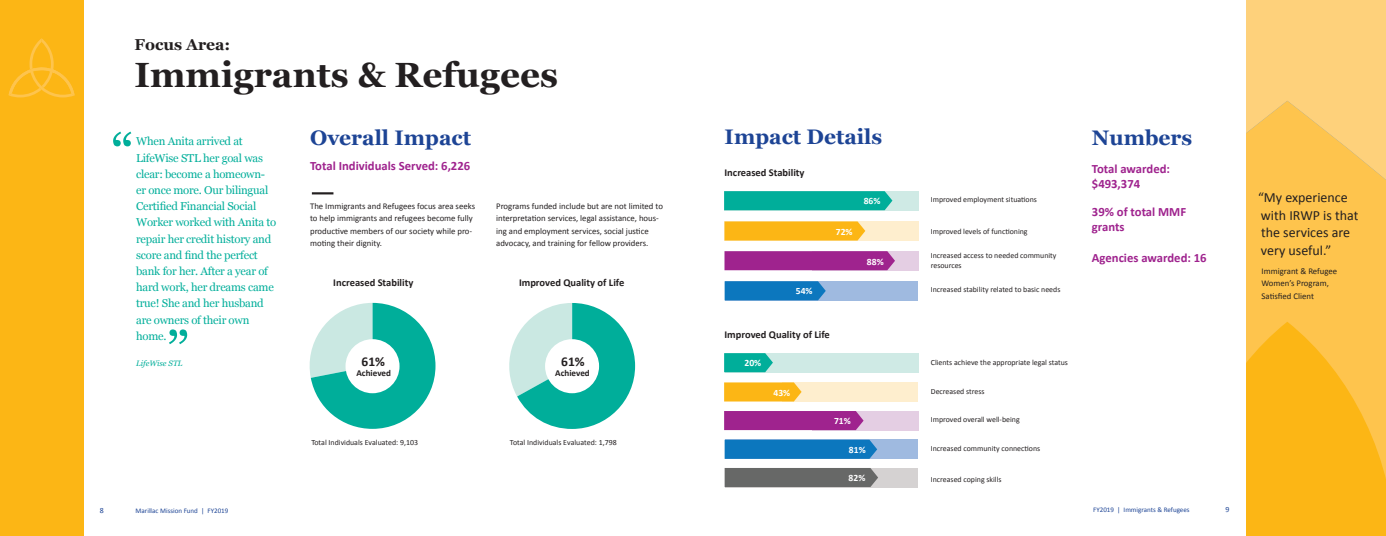
<style>
.page{position:relative;width:1386px;height:536px;background:#fff}
.page>*{position:absolute;margin:0;border:0;box-sizing:border-box;transform-origin:0 0}
.t1{font:56px "Georgia";color:#00ae9a}
.t2{font:700 35px "Georgia";color:#231f20}
.t3{font:700 21px "Georgia";color:#1d4495}
.t4{font:700 15.75px "Georgia";color:#231f20}
.t5{font:14px/17.5px "Calibri";color:#231f20}
.t6{font:700 13.47px "Calibri";color:#231f20}
.t7{font:700 12.69px/15.3px "Calibri";color:#9f238e}
.t8{font:11.38px/16.2px "Georgia";letter-spacing:-.02em;color:#00ae9a}
.t9{font:700 10.5px "Calibri";color:#231f20}
.t10{font:700 9.62px "Calibri";color:#fff}
.t11{font:700 9.1px "Calibri";color:#231f20}
.t12{font:8.75px/12.2px "Calibri";color:#231f20}
.t13{font:7.88px/9.6px "Calibri";color:#231f20}
.t14{font:italic 7.88px "Georgia";color:#00ae9a}
.t15{font:7.88px "Calibri";color:#1d4495}
.t16{font:7px "Calibri";color:#1d4495}
</style>
<div class="page">
<div style="left:1247px;top:0;width:139px;height:101px;background:#fed17b"></div>
<svg style="left:1247px;top:101px;width:139px;height:220px;background:#fdc553"></svg>
<svg style="left:1247px;top:321px;width:139px;height:215px;background:#fcb921"></svg>
<div style="left:725px;top:221px;width:194px;height:19px;background:#feeece"></div>
<svg style="left:724px;top:221px;width:141px;height:19px;background:#fcb81e"></svg>
<div style="left:725px;top:353px;width:193px;height:19px;background:#cfeae5"></div>
<svg style="left:724px;top:353px;width:49px;height:19px"></svg>
<svg style="left:309px;top:303px;width:127px;height:125px"></svg>
<svg style="left:509px;top:303px;width:126px;height:126px"></svg>
<div style="left:346px;top:339px;width:54px;height:54px;background:#fff;border-radius:50%"></div>
<div style="left:545px;top:339px;width:54px;height:54px;background:#fff;border-radius:50%"></div>
<div style="left:0;top:0;width:84px;height:536px;background:#fcb615"></div>
<div style="left:725px;top:191px;width:194px;height:19px;background:#cfeae5"></div>
<svg style="left:724px;top:191px;width:168px;height:19px;background:#06af9c"></svg>
<div style="left:725px;top:439px;width:193px;height:19px;background:#9fbae0"></div>
<div style="left:725px;top:281px;width:193px;height:19px;background:#9fbae0"></div>
<div style="left:725px;top:468px;width:193px;height:19px;background:#d5d2d2"></div>
<div style="left:782px;top:382px;width:136px;height:19px;background:#feeece"></div>
<div style="left:812px;top:411px;width:106px;height:19px;background:#e4cee3"></div>
<div style="left:812px;top:251px;width:106px;height:19px;background:#e4cee3"></div>
<svg style="left:725px;top:439px;width:152px;height:19px;background:#157bc0"></svg>
<svg style="left:725px;top:281px;width:101px;height:19px;background:#137abf"></svg>
<div style="left:725px;top:468px;width:153px;height:19px;background:#676867"></div>
<svg style="left:724px;top:382px;width:78px;height:19px"></svg>
<div style="left:724px;top:411px;width:140px;height:19px;background:#9f238e"></div>
<svg style="left:724px;top:251px;width:171px;height:19px;background:#a12991"></svg>
<hr style="left:312px;top:192px;width:21px;height:2px;background:#231f20">
<svg style="left:9px;top:38px;width:66px;height:59px"></svg>
<h3 class="t4" style="left:134px;top:36px;width:97px">Focus Area:</h3>
<h2 class="t2" style="left:134px;top:55px;width:425px">Immigrants &amp; Refugees</h2>
<h1 class="t1" style="left:111px;top:122px;width:24px">“</h1>
<p class="t8" style="left:136px;top:133px;width:142px">When Anita arrived at<br>LifeWise STL her goal was clear: become a homeown&shy;er once more. Our bilingual<br>Certified Financial Social<br>Worker worked with Anita to repair her credit history and score and find the perfect bank for her. After a year of hard work, her dreams came true! She and her husband are owners of their own home.</p>
<p class="t14" style="left:136px;top:359px;width:48px">LifeWise STL</p>
<h1 class="t1" style="left:166px;top:320px;width:24px">”</h1>
<h3 class="t3" style="left:725px;top:125px;width:159px">Impact Details</h3>
<h3 class="t3" style="left:310px;top:126px;width:162px">Overall Impact</h3>
<h3 class="t3" style="left:1092px;top:126px;width:102px">Numbers</h3>
<h3 class="t7" style="left:1092px;top:160px;width:80px">Total awarded: $493,374</h3>
<h3 class="t7" style="left:1092px;top:203px;width:96px">39% of total MMF grants</h3>
<h3 class="t7" style="left:1092px;top:249px;width:116px">Agencies awarded: 16</h3>
<h3 class="t7" style="left:310px;top:158px;width:162px">Total Individuals Served: 6,226</h3>
<p class="t12" style="left:310px;top:200px;width:166px">The Immigrants and Refugees focus area seeks to help immigrants and refugees become fully productive members of our society while pro&shy;moting their dignity.</p>
<p class="t12" style="left:496px;top:200px;width:168px">Programs funded include but are not limited to interpretation services, legal assistance, hous&shy;ing and employment services, social justice advocacy, and training for fellow providers.</p>
<h3 class="t5" style="left:1258px;top:188px;width:102px">“My experience with IRWP is that the services are very useful.”</h3>
<p class="t12" style="left:1262px;top:264px;width:77px">Immigrant &amp; Refugee<br>Women’s Program,<br>Satisfied Client</p>
<p class="t9" style="left:725px;top:165px;width:82px">Increased Stability</p>
<p class="t13" style="left:931px;top:195px;width:108px">Improved employment situations</p>
<p class="t13" style="left:931px;top:226px;width:98px">Improved levels of functioning</p>
<p class="t13" style="left:931px;top:251px;width:127px">Increased access to needed community resources</p>
<p class="t13" style="left:931px;top:284px;width:131px">Increased stability related to basic needs</p>
<p class="t10" style="left:864px;top:194px;width:18px">86%</p>
<p class="t10" style="left:836px;top:224px;width:18px">72%</p>
<p class="t10" style="left:867px;top:254px;width:18px">88%</p>
<p class="t9" style="left:333px;top:275px;width:82px">Increased Stability</p>
<p class="t9" style="left:519px;top:275px;width:107px">Improved Quality of Life</p>
<p class="t10" style="left:796px;top:284px;width:18px">54%</p>
<h3 class="t6" style="left:362px;top:352px;width:25px">61%</h3>
<p class="t11" style="left:356px;top:367px;width:36px">Achieved</p>
<h3 class="t6" style="left:561px;top:352px;width:25px">61%</h3>
<p class="t11" style="left:555px;top:367px;width:36px">Achieved</p>
<p class="t13" style="left:311px;top:437px;width:108px">Total Individuals Evaluated: 9,103</p>
<p class="t13" style="left:510px;top:437px;width:108px">Total Individuals Evaluated: 1,798</p>
<p class="t9" style="left:725px;top:326px;width:107px">Improved Quality of Life</p>
<p class="t10" style="left:744px;top:356px;width:18px">20%</p>
<p class="t10" style="left:774px;top:385px;width:18px">43%</p>
<p class="t10" style="left:834px;top:414px;width:18px">71%</p>
<p class="t10" style="left:849px;top:443px;width:18px">81%</p>
<p class="t10" style="left:849px;top:471px;width:18px">82%</p>
<p class="t13" style="left:931px;top:357px;width:139px">Clients achieve the appropriate legal status</p>
<p class="t13" style="left:931px;top:386px;width:55px">Decreased stress</p>
<p class="t13" style="left:931px;top:414px;width:90px">Improved overall well-being</p>
<p class="t13" style="left:931px;top:443px;width:111px">Increased community connections</p>
<p class="t13" style="left:931px;top:474px;width:72px">Increased coping skills</p>
<p class="t15" style="left:100px;top:504px;width:5px">8</p>
<p class="t16" style="left:136px;top:505px;width:94px">Marillac Mission Fund | FY2019</p>
<p class="t16" style="left:1093px;top:504px;width:98px">FY2019 | Immigrants &amp; Refugees</p>
<p class="t15" style="left:1225px;top:504px;width:5px">9</p>
</div>
